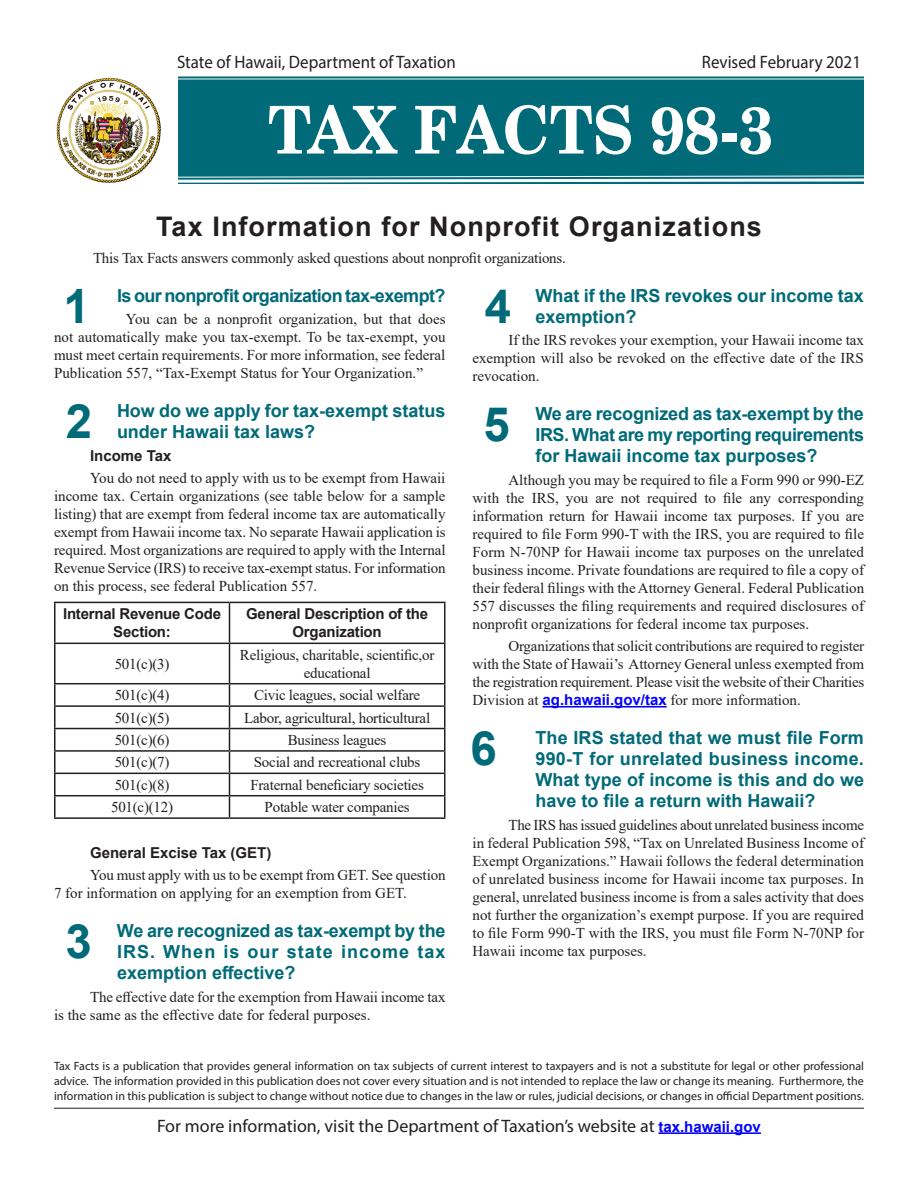
<style>
.page{position:relative;width:918px;height:1188px;background:#fff}
.page>*{position:absolute;margin:0;border:0;box-sizing:border-box;transform-origin:0 0}
.t1{font:700 66px "New Century Schlbk";color:#fff;scale:.91 1}
.Question{font:700 47.4px "Arial";color:#006a78}
.t2{font:700 27px "Arial";letter-spacing:.04em;color:#231f20}
.Question-2{font:700 18px/21px "Arial";color:#006a78;text-align:justify}
.t3{font:18px "Myriad Pro";color:#231f20}
.t4{font:18px "Myriad Pro";color:#231f20;scale:.94 1}
.Question-3{font:700 18px "Arial";letter-spacing:-.035em;color:#006a78}
.Answer{font:15px/18px "Times New Roman";color:#231f20;text-align:justify}
.Table_Text{font:15px/18px "Times New Roman";letter-spacing:-.015em;color:#231f20;text-align:center}
.Introduction{font:15px "Times New Roman";letter-spacing:-.015em;color:#231f20}
.Table_Text-2{font:700 15px/18px "Arial";letter-spacing:-.015em;color:#231f20;text-align:center}
.Answer-2{font:700 15px "Arial";color:#231f20}
.t5{font:12px/15px "Myriad Pro";color:#231f20;text-align:justify}
.s1{font-family:"Arial";font-weight:700;color:#00f}
.s2{font-family:"Arial";font-weight:700;font-size:15px;color:#00f}
</style>
<div class="page">
<hr style="left:658px;top:1132px;width:103px;height:2px;background:#00f">
<hr style="left:54px;top:1108px;width:810px;height:1px;background:#231f20">
<div style="left:178px;top:76px;width:686px;height:108px;background:#006a78"></div>
<img style="left:56px;top:77px;width:105px;height:106px">
<hr style="left:177px;top:78px;width:688px;height:1px;background:#fff">
<svg style="left:178px;top:175px;width:686px;height:8px"></svg>
<hr style="left:54px;top:602px;width:176px;height:1px;background:#231f20">
<hr style="left:54px;top:603px;width:2px;height:40px;background:#231f20">
<hr style="left:230px;top:602px;width:216px;height:1px;background:#231f20">
<hr style="left:229px;top:603px;width:1px;height:40px;background:#231f20">
<hr style="left:444px;top:603px;width:2px;height:40px;background:#231f20">
<hr style="left:54px;top:643px;width:176px;height:1px;background:#231f20">
<hr style="left:54px;top:644px;width:2px;height:39px;background:#231f20">
<hr style="left:230px;top:643px;width:216px;height:1px;background:#231f20">
<hr style="left:229px;top:644px;width:1px;height:39px;background:#231f20">
<hr style="left:444px;top:644px;width:2px;height:39px;background:#231f20">
<hr style="left:54px;top:683px;width:176px;height:1px;background:#231f20">
<hr style="left:54px;top:684px;width:2px;height:21px;background:#231f20">
<hr style="left:230px;top:683px;width:216px;height:1px;background:#231f20">
<hr style="left:444px;top:684px;width:2px;height:21px;background:#231f20">
<hr style="left:54px;top:705px;width:176px;height:2px;background:#231f20">
<hr style="left:54px;top:707px;width:2px;height:21px;background:#231f20">
<hr style="left:230px;top:705px;width:216px;height:2px;background:#231f20">
<hr style="left:444px;top:707px;width:2px;height:21px;background:#231f20">
<hr style="left:54px;top:728px;width:176px;height:1px;background:#231f20">
<hr style="left:54px;top:729px;width:2px;height:21px;background:#231f20">
<hr style="left:230px;top:728px;width:216px;height:1px;background:#231f20">
<hr style="left:444px;top:729px;width:2px;height:21px;background:#231f20">
<hr style="left:54px;top:750px;width:176px;height:2px;background:#231f20">
<hr style="left:54px;top:752px;width:2px;height:21px;background:#231f20">
<hr style="left:230px;top:750px;width:216px;height:2px;background:#231f20">
<hr style="left:444px;top:752px;width:2px;height:21px;background:#231f20">
<hr style="left:54px;top:773px;width:176px;height:1px;background:#231f20">
<hr style="left:54px;top:774px;width:2px;height:21px;background:#231f20">
<hr style="left:230px;top:773px;width:216px;height:1px;background:#231f20">
<hr style="left:444px;top:774px;width:2px;height:21px;background:#231f20">
<hr style="left:54px;top:795px;width:176px;height:1px;background:#231f20">
<hr style="left:54px;top:796px;width:2px;height:21px;background:#231f20">
<hr style="left:230px;top:795px;width:216px;height:1px;background:#231f20">
<svg style="left:229px;top:684px;width:1px;height:133px"></svg>
<hr style="left:444px;top:796px;width:2px;height:21px;background:#231f20">
<hr style="left:54px;top:817px;width:176px;height:2px;background:#231f20">
<hr style="left:230px;top:817px;width:216px;height:2px;background:#231f20">
<hr style="left:542px;top:706px;width:125px;height:2px;background:#00f">
<p class="t4" style="left:177px;top:50px;width:298px">State of Hawaii, Department of Taxation</p>
<p class="t4" style="left:702px;top:50px;width:171px">Revised February 2021</p>
<h1 class="t1" style="left:268px;top:88px;width:557px">TAX FACTS 98-3</h1>
<p class="t2" style="left:156px;top:207px;width:607px">Tax Information for Nonprofit Organizations</p>
<p class="Introduction" style="left:93px;top:247px;width:474px">This Tax Facts answers commonly asked questions about nonprofit organizations.</p>
<p class="Question" style="left:63px;top:273px;width:28px">1</p>
<p class="Question-3" style="left:117px;top:283px;width:330px">Is our nonprofit organization tax-exempt?</p>
<p class="Answer" style="left:54px;top:310px;width:393px;text-indent:72px">You can be a nonprofit organization, but that does not automatically make you tax-exempt. To be tax-exempt, you must meet certain requirements. For more information, see federal Publication 557, “Tax-Exempt Status for Your Organization.”</p>
<p class="Question" style="left:66px;top:388px;width:28px">2</p>
<p class="Question-2" style="left:117px;top:401px;width:330px">How do we apply for tax‑exempt status under Hawaii tax laws?</p>
<p class="Answer-2" style="left:90px;top:445px;width:83px">Income Tax</p>
<p class="Answer" style="left:54px;top:469px;width:393px;text-indent:36px">You do not need to apply with us to be exempt from Hawaii income tax. Certain organizations (see table below for a sample listing) that are exempt from federal income tax are automatically exempt from Hawaii income tax. No separate Hawaii application is required. Most organizations are required to apply with the Internal Revenue Service (IRS) to receive tax-exempt status. For information on this process, see federal Publication 557.</p>
<p class="Table_Text-2" style="left:63px;top:605px;width:160px">Internal Revenue Code<br>Section:</p>
<p class="Table_Text-2" style="left:246px;top:605px;width:183px">General Description of the<br>Organization</p>
<p class="Table_Text" style="left:115px;top:654px;width:56px">501(c)(3)</p>
<p class="Table_Text" style="left:240px;top:645px;width:196px">Religious, charitable, scientific,or educational</p>
<p class="Table_Text" style="left:115px;top:686px;width:56px">501(c)(4)</p>
<p class="Table_Text" style="left:254px;top:686px;width:168px">Civic leagues, social welfare</p>
<p class="Table_Text" style="left:115px;top:708px;width:56px">501(c)(5)</p>
<p class="Table_Text" style="left:244px;top:708px;width:188px">Labor, agricultural, horticultural</p>
<p class="Table_Text" style="left:115px;top:730px;width:56px">501(c)(6)</p>
<p class="Table_Text" style="left:288px;top:730px;width:100px">Business leagues</p>
<p class="Table_Text" style="left:115px;top:753px;width:56px">501(c)(7)</p>
<p class="Table_Text" style="left:254px;top:753px;width:168px">Social and recreational clubs</p>
<p class="Table_Text" style="left:115px;top:775px;width:56px">501(c)(8)</p>
<p class="Table_Text" style="left:250px;top:775px;width:175px">Fraternal beneficiary societies</p>
<p class="Table_Text" style="left:111px;top:798px;width:64px">501(c)(12)</p>
<p class="Table_Text" style="left:265px;top:798px;width:147px">Potable water companies</p>
<p class="Answer-2" style="left:90px;top:842px;width:183px">General Excise Tax (GET)</p>
<p class="Answer" style="left:54px;top:866px;width:393px;text-indent:36px">You must apply with us to be exempt from GET. See question<br>7 for information on applying for an exemption from GET.</p>
<p class="Question" style="left:65px;top:908px;width:28px">3</p>
<p class="Question-2" style="left:117px;top:921px;width:330px">We are recognized as tax‑exempt by the IRS. When is our state income tax exemption effective?</p>
<p class="Answer" style="left:54px;top:987px;width:393px;text-indent:36px">The effective date for the exemption from Hawaii income tax is the same as the effective date for federal purposes.</p>
<p class="Question" style="left:485px;top:273px;width:28px">4</p>
<p class="Question-2" style="left:536px;top:285px;width:330px">What if the IRS revokes our income tax exemption?</p>
<p class="Answer" style="left:472px;top:331px;width:393px;text-indent:36px">If the IRS revokes your exemption, your Hawaii income tax exemption will also be revoked on the effective date of the IRS revocation.</p>
<p class="Question" style="left:484px;top:391px;width:28px">5</p>
<p class="Question-2" style="left:535px;top:404px;width:330px">We are recognized as tax-exempt by the IRS. What are my reporting requirements for Hawaii income tax purposes?</p>
<p class="Answer" style="left:472px;top:470px;width:393px;text-indent:36px">Although you may be required to file a Form 990 or 990‑EZ with the IRS, you are not required to file any corresponding information return for Hawaii income tax purposes. If you are required to file Form 990-T with the IRS, you are required to file Form N-70NP for Hawaii income tax purposes on the unrelated business income. Private foundations are required to file a copy of their federal filings with the Attorney General. Federal Publication 557 discusses the filing requirements and required disclosures of nonprofit organizations for federal income tax purposes.</p>
<p class="Answer" style="left:472px;top:637px;width:393px;text-indent:36px">Organizations that solicit contributions are required to register with the State of Hawaii’s Attorney General unless exempted from the registration requirement. Please visit the website of their Charities Division at <span class="s1">ag.hawaii.gov/tax</span> for more information.</p>
<p class="Question" style="left:470px;top:715px;width:28px">6</p>
<p class="Question-2" style="left:536px;top:728px;width:330px">The IRS stated that we must file Form 990-T for unrelated business income.<br>What type of income is this and do we have to file a return with Hawaii?</p>
<p class="Answer" style="left:472px;top:815px;width:393px;text-indent:36px">The IRS has issued guidelines about unrelated business income in federal Publication 598, “Tax on Unrelated Business Income of Exempt Organizations.” Hawaii follows the federal determination of unrelated business income for Hawaii income tax purposes. In general, unrelated business income is from a sales activity that does not further the organization’s exempt purpose. If you are required to file Form 990-T with the IRS, you must file Form N-70NP for Hawaii income tax purposes.</p>
<p class="t5" style="left:54px;top:1058px;width:812px">Tax Facts is a publication that provides general information on tax subjects of current interest to taxpayers and is not a substitute for legal or other professional advice. The information provided in this publication does not cover every situation and is not intended to replace the law or change its meaning. Furthermore, the information in this publication is subject to change without notice due to changes in the law or rules, judicial decisions, or changes in official Department positions.</p>
<p class="t3" style="left:157px;top:1114px;width:605px">For more information, visit the Department of Taxation’s website at <span class="s2">tax.hawaii.gov</span></p>
</div>
